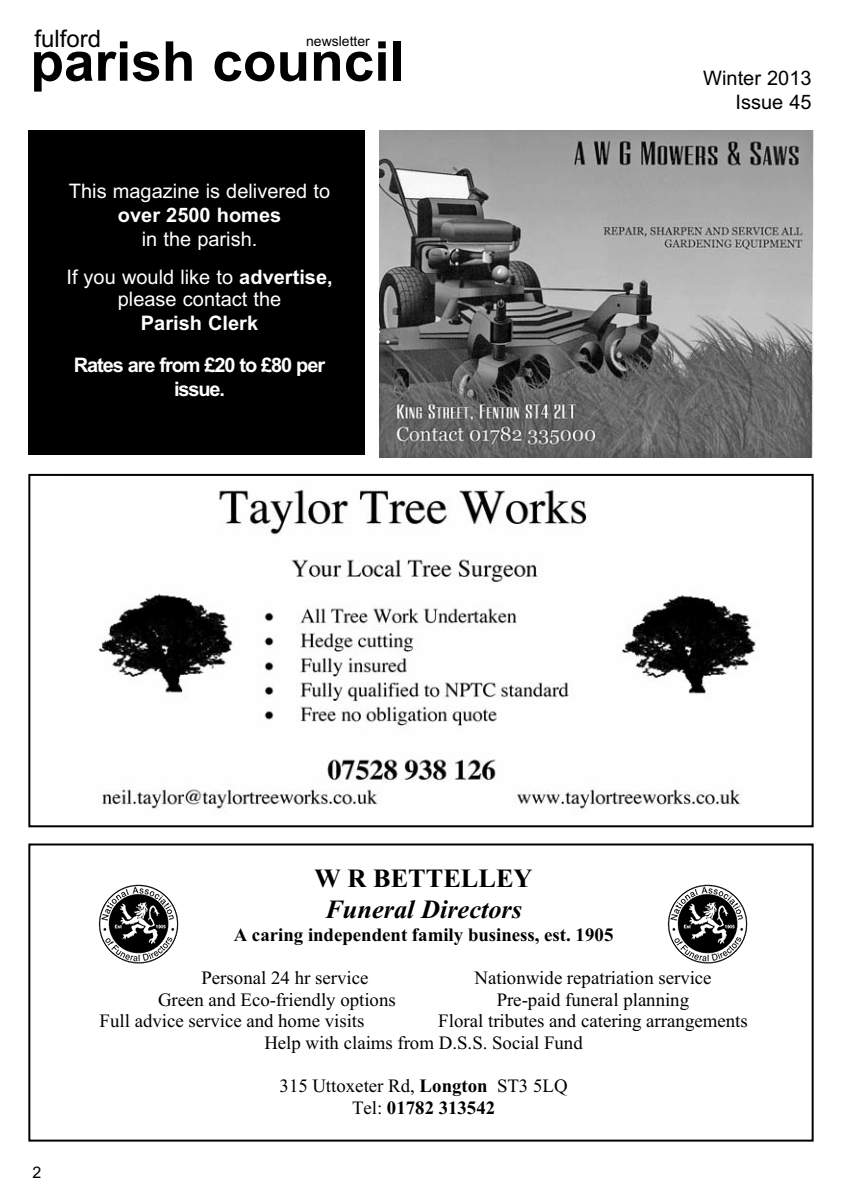
<style>
.page{position:relative;width:842px;height:1191px;background:#fff}
.page>*{position:absolute;margin:0;border:0;box-sizing:border-box;transform-origin:0 0}
.t1{font:700 55px "Arial";color:#000}
.t2{font:26.4px "Times New Roman Bold Italic+T42+FEJDZK";color:#000}
.t3{font:26.4px "Times New Roman Bold+T42+KDNQLH";color:#000}
.t4{font:24px "Arial";color:#000}
.t5{font:20px/38px "Arial";color:#fff;text-align:center}
.t6{font:700 20px/42px "Arial";letter-spacing:-.055em;color:#fff;text-align:center}
.t7{font:700 20px "Arial";color:#fff}
.t8{font:20px/24px "Arial";color:#000;text-align:right}
.t9{font:18.8px/21.6px "Times New Roman+T42+FOZEPD";color:#000}
.t10{font:18.8px "Times New Roman Bold+T42+KDNQLH";color:#000}
.t11{font:16px "Arial";color:#000}
.t12{font:14px "Arial";color:#000}
.s1{font-weight:700}
.s2{font-family:"Times New Roman Bold+T42+KDNQLH"}
.s3{font-family:"Times New Roman+T42+FOZEPD"}
</style>
<div class="page">
<div style="left:28px;top:843px;width:786px;height:298px;border:2px solid #000"></div>
<img style="left:98px;top:884px;width:80px;height:79px">
<img style="left:667px;top:884px;width:80px;height:79px">
<img style="left:98px;top:489px;width:658px;height:323px">
<div style="left:28px;top:474px;width:786px;height:353px;border:2px solid #000"></div>
<img style="left:380px;top:131px;width:434px;height:326px">
<div style="left:28px;top:131px;width:337px;height:324px;background:#000"></div>
<p class="t4" style="left:34px;top:24px;width:68px">fulford</p>
<p class="t12" style="left:306px;top:33px;width:65px">newsletter</p>
<h1 class="t1" style="left:30px;top:30px;width:376px">parish council</h1>
<p class="t5" style="left:69px;top:172px;width:263px">This magazine is delivered to</p>
<p class="t7" style="left:118px;top:203px;width:165px">over 2500 homes</p>
<p class="t5" style="left:66px;top:220px;width:268px">in the parish.<br>If you would like to <span class="s1">advertise,</span></p>
<p class="t5" style="left:118px;top:280px;width:165px">please contact the</p>
<p class="t6" style="left:74px;top:302px;width:253px">Parish Clerk<br>Rates are from £20 to £80 per</p>
<p class="t7" style="left:174px;top:377px;width:53px">issue.</p>
<p class="t8" style="left:703px;top:66px;width:110px">Winter 2013<br>Issue 45</p>
<p class="t11" style="left:32px;top:1163px;width:10px">2</p>
<h2 class="t3" style="left:314px;top:860px;width:220px">W R BETTELLEY</h2>
<h2 class="t2" style="left:325px;top:890px;width:198px">Funeral Directors</h2>
<p class="t10" style="left:234px;top:921px;width:381px">A caring independent family business, est. 1905</p>
<p class="t9" style="left:201px;top:966px;width:168px">Personal 24 hr service</p>
<p class="t9" style="left:475px;top:966px;width:239px">Nationwide repatriation service</p>
<p class="t9" style="left:158px;top:988px;width:239px">Green and Eco-friendly options</p>
<p class="t9" style="left:497px;top:988px;width:194px">Pre-paid funeral planning</p>
<p class="t9" style="left:100px;top:1009px;width:266px">Full advice service and home visits</p>
<p class="t9" style="left:264px;top:1009px;width:485px;text-indent:174px">Floral tributes and catering arrangements<br>Help with claims from D.S.S. Social Fund</p>
<p class="t9" style="left:280px;top:1074px;width:290px">315 Uttoxeter Rd, <span class="s2">Longton</span> ST3 5LQ</p>
<p class="t10" style="left:352px;top:1094px;width:145px"><span class="s3">Tel:</span> 01782 313542</p>
</div>
